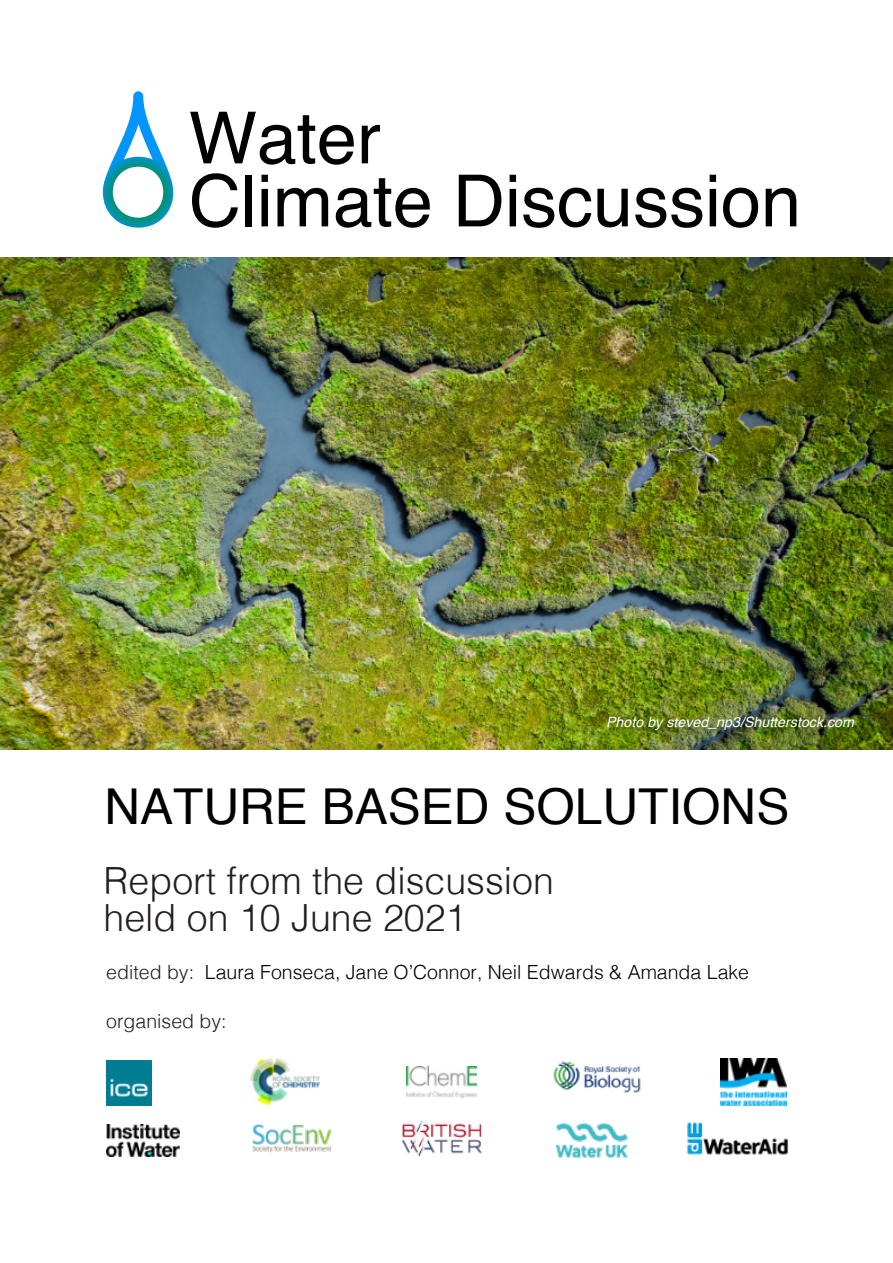
<style>
.page{position:relative;width:893px;height:1263px;background:#fff}
.page>*{position:absolute;margin:0;border:0;box-sizing:border-box;transform-origin:0 0}
.t1{font:72px/63px "Helvetica";color:#000}
.t2{font:49.5px "Helvetica";color:#000}
.t3{font:300 37.5px/37.5px "Helvetica";color:#231f20}
.t4{font:300 19.5px "Helvetica";color:#000}
.t5{font:300 19.5px "Helvetica";color:#231f20}
.t6{font:italic 14.25px "Helvetica";color:#fff}
.s1{color:#231f20}
</style>
<div class="page">
<svg style="left:103px;top:91px;width:70px;height:137px"></svg>
<img style="left:402px;top:1121px;width:80px;height:34px">
<img style="left:687px;top:1122px;width:101px;height:33px">
<img style="left:406px;top:1067px;width:70px;height:30px">
<img style="left:106px;top:1124px;width:73px;height:32px">
<img style="left:721px;top:1058px;width:66px;height:48px">
<img style="left:253px;top:1124px;width:79px;height:29px">
<img style="left:555px;top:1123px;width:73px;height:35px">
<img style="left:250px;top:1058px;width:70px;height:47px">
<img style="left:106px;top:1061px;width:45px;height:45px">
<img style="left:553px;top:1061px;width:88px;height:32px">
<img style="left:0;top:257px;width:893px;height:493px">
<img style="left:599px;top:708px;width:270px;height:35px">
<h1 class="t1" style="left:189px;top:111px;width:614px">Water<br>Climate Discussion</h1>
<p class="t6" style="left:606px;top:716px;width:249px">Photo by steved_np3/Shutterstock.com</p>
<h2 class="t2" style="left:104px;top:787px;width:686px">NATURE BASED SOLUTIONS</h2>
<h3 class="t3" style="left:104px;top:867px;width:452px">Report from the discussion held on 10 June 2021</h3>
<p class="t4" style="left:106px;top:965px;width:644px"><span class="s1">edited by:</span> Laura Fonseca, Jane O’Connor, Neil Edwards &amp; Amanda Lake</p>
<p class="t5" style="left:106px;top:1014px;width:122px">organised by:</p>
</div>
